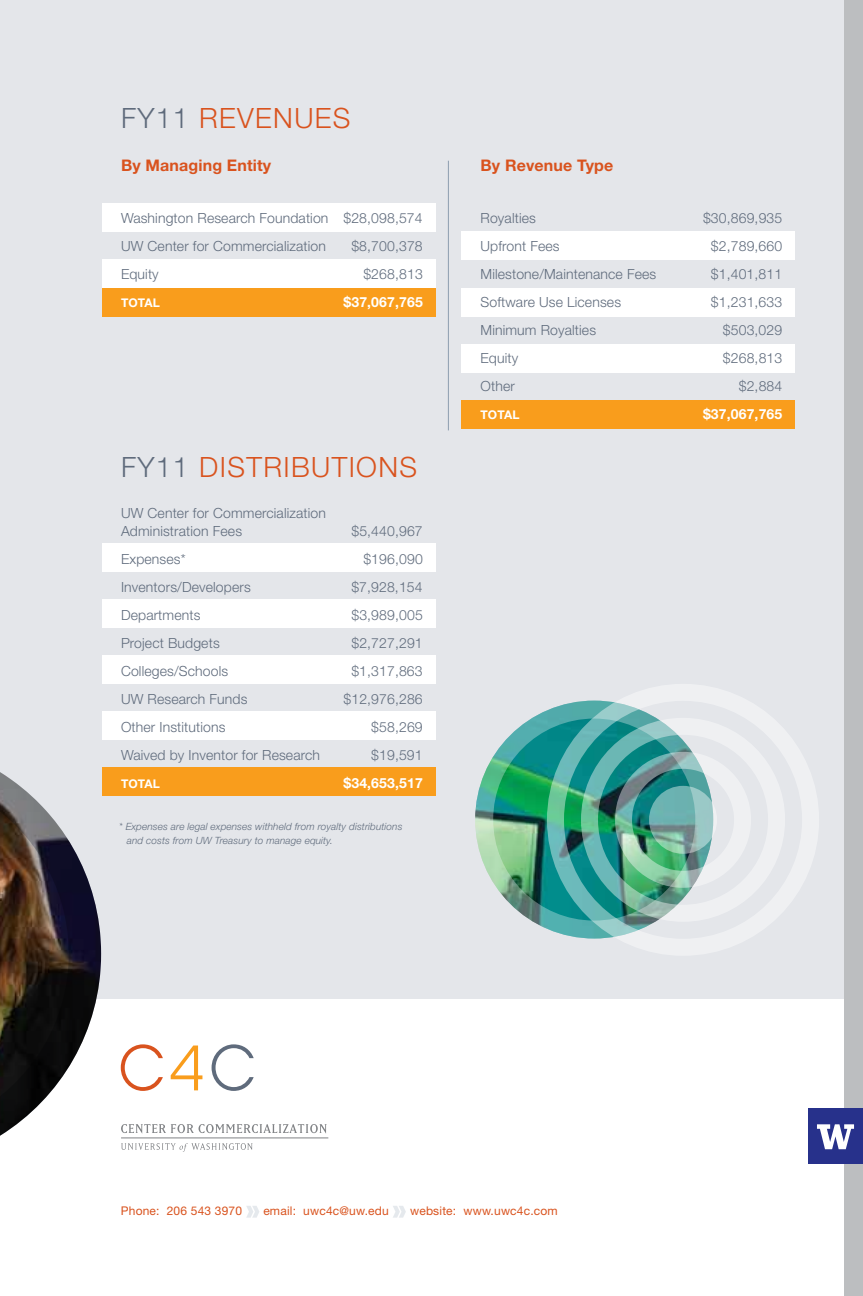
<style>
.page{position:relative;width:863px;height:1296px;background:#fff}
.page>*{position:absolute;margin:0;border:0;box-sizing:border-box;transform-origin:0 0}
.t1{font:300 28px "Helvetica Neue";letter-spacing:.05em;color:#d9531e}
.t2{font:700 16px "Helvetica Neue";letter-spacing:.01em;color:#d9531e}
.t3{font:300 14px/28px "Helvetica Neue";letter-spacing:.01em;color:#5f6b7c}
.t4{font:700 14px "Helvetica Neue";letter-spacing:.01em;color:#fff}
.t5{font:12px "Helvetica Neue";letter-spacing:.015em;color:#d9531e}
.t6{font:700 12px "Helvetica Neue";letter-spacing:.01em;color:#fff}
.t7{font:italic 300 10px/14px "Helvetica Neue";letter-spacing:.01em;color:#5f6b7c}
.s1{color:#5f6b7c}
</style>
<div class="page">
<div style="left:0;top:0;width:862px;height:1296px;background:#e4e6ea"></div>
<div style="left:102px;top:204px;width:333px;height:28px;background:#fff"></div>
<div style="left:102px;top:260px;width:333px;height:28px;background:#fff"></div>
<div style="left:461px;top:232px;width:333px;height:28px;background:#fff"></div>
<div style="left:461px;top:288px;width:333px;height:28px;background:#fff"></div>
<div style="left:461px;top:344px;width:333px;height:28px;background:#fff"></div>
<div style="left:461px;top:400px;width:333px;height:28px;background:#f99d1c"></div>
<div style="left:102px;top:544px;width:333px;height:28px;background:#fff"></div>
<div style="left:102px;top:600px;width:333px;height:28px;background:#fff"></div>
<div style="left:102px;top:656px;width:333px;height:28px;background:#fff"></div>
<div style="left:102px;top:712px;width:333px;height:28px;background:#fff"></div>
<div style="left:102px;top:768px;width:333px;height:28px;background:#f99d1c"></div>
<div style="left:102px;top:288px;width:333px;height:28px;background:#f99d1c"></div>
<hr style="left:448px;top:161px;width:1px;height:269px;background:#8d9eaf">
<svg style="left:586px;top:684px;width:233px;height:271px"></svg>
<img style="left:475px;top:701px;width:238px;height:238px">
<div style="left:1px;top:1000px;width:861px;height:296px;background:#fff"></div>
<div style="left:844px;top:0;width:18px;height:1296px;background:#bcbec0"></div>
<svg style="left:393px;top:1206px;width:13px;height:12px"></svg>
<svg style="left:246px;top:1206px;width:13px;height:12px"></svg>
<svg style="left:0;top:772px;width:101px;height:396px"></svg>
<svg style="left:121px;top:1044px;width:42px;height:47px"></svg>
<svg style="left:171px;top:1046px;width:31px;height:44px"></svg>
<svg style="left:211px;top:1044px;width:43px;height:47px"></svg>
<svg style="left:121px;top:1143px;width:132px;height:9px"></svg>
<hr style="left:121px;top:1138px;width:207px;height:1px;background:#808285">
<svg style="left:121px;top:1124px;width:206px;height:10px"></svg>
<div style="left:808px;top:1108px;width:54px;height:56px;background:#27318b"></div>
<svg style="left:817px;top:1124px;width:36px;height:25px"></svg>
<h1 class="t1" style="left:121px;top:101px;width:231px"><span class="s1">FY11</span> REVENUES</h1>
<p class="t2" style="left:121px;top:156px;width:152px">By Managing Entity</p>
<p class="t3" style="left:121px;top:204px;width:303px">Washington Research Foundation $28,098,574<br>UW Center for Commercialization</p>
<p class="t3" style="left:351px;top:232px;width:73px">$8,700,378</p>
<p class="t3" style="left:121px;top:260px;width:39px">Equity</p>
<p class="t3" style="left:363px;top:260px;width:61px">$268,813</p>
<p class="t6" style="left:121px;top:295px;width:40px">TOTAL</p>
<p class="t4" style="left:343px;top:293px;width:81px">$37,067,765</p>
<h1 class="t1" style="left:121px;top:450px;width:298px"><span class="s1">FY11</span> DISTRIBUTIONS</h1>
<p class="t3" style="left:121px;top:504px;width:206px;line-height:18px">UW Center for Commercialization<br>Administration Fees</p>
<p class="t3" style="left:351px;top:517px;width:73px">$5,440,967</p>
<p class="t3" style="left:121px;top:545px;width:66px">Expenses*</p>
<p class="t3" style="left:363px;top:545px;width:61px">$196,090</p>
<p class="t3" style="left:121px;top:573px;width:131px">Inventors/Developers</p>
<p class="t3" style="left:351px;top:573px;width:73px">$7,928,154</p>
<p class="t3" style="left:121px;top:601px;width:81px">Departments</p>
<p class="t3" style="left:351px;top:601px;width:73px">$3,989,005</p>
<p class="t3" style="left:121px;top:629px;width:100px">Project Budgets</p>
<p class="t3" style="left:351px;top:629px;width:73px">$2,727,291</p>
<p class="t3" style="left:121px;top:657px;width:109px">Colleges/Schools</p>
<p class="t3" style="left:351px;top:657px;width:73px">$1,317,863</p>
<p class="t3" style="left:121px;top:685px;width:128px">UW Research Funds</p>
<p class="t3" style="left:343px;top:685px;width:81px">$12,976,286</p>
<p class="t3" style="left:121px;top:713px;width:106px">Other Institutions</p>
<p class="t3" style="left:371px;top:713px;width:53px">$58,269</p>
<p class="t3" style="left:121px;top:741px;width:200px">Waived by Inventor for Research</p>
<p class="t3" style="left:371px;top:741px;width:53px">$19,591</p>
<p class="t6" style="left:121px;top:777px;width:40px">TOTAL</p>
<p class="t4" style="left:343px;top:775px;width:81px">$34,653,517</p>
<p class="t7" style="left:127px;top:819px;width:277px;text-indent:-8px">* Expenses are legal expenses withheld from royalty distributions and costs from UW Treasury to manage equity.</p>
<p class="t2" style="left:480px;top:156px;width:134px">By Revenue Type</p>
<p class="t3" style="left:480px;top:204px;width:57px">Royalties</p>
<p class="t3" style="left:703px;top:204px;width:81px">$30,869,935</p>
<p class="t3" style="left:480px;top:232px;width:81px">Upfront Fees</p>
<p class="t3" style="left:710px;top:232px;width:73px">$2,789,660</p>
<p class="t3" style="left:480px;top:260px;width:177px">Milestone/Maintenance Fees</p>
<p class="t3" style="left:710px;top:260px;width:73px">$1,401,811</p>
<p class="t3" style="left:480px;top:288px;width:142px">Software Use Licenses</p>
<p class="t3" style="left:710px;top:288px;width:73px">$1,231,633</p>
<p class="t3" style="left:480px;top:316px;width:117px">Minimum Royalties</p>
<p class="t3" style="left:722px;top:316px;width:61px">$503,029</p>
<p class="t3" style="left:480px;top:344px;width:39px">Equity</p>
<p class="t3" style="left:722px;top:344px;width:61px">$268,813</p>
<p class="t3" style="left:480px;top:372px;width:36px">Other</p>
<p class="t3" style="left:738px;top:372px;width:45px">$2,884</p>
<p class="t6" style="left:480px;top:407px;width:40px">TOTAL</p>
<p class="t4" style="left:703px;top:405px;width:81px">$37,067,765</p>
<p class="t5" style="left:121px;top:1204px;width:123px">Phone: 206 543 3970</p>
<p class="t5" style="left:263px;top:1204px;width:127px">email: uwc4c@uw.edu</p>
<p class="t5" style="left:410px;top:1204px;width:149px">website: www.uwc4c.com</p>
</div>
